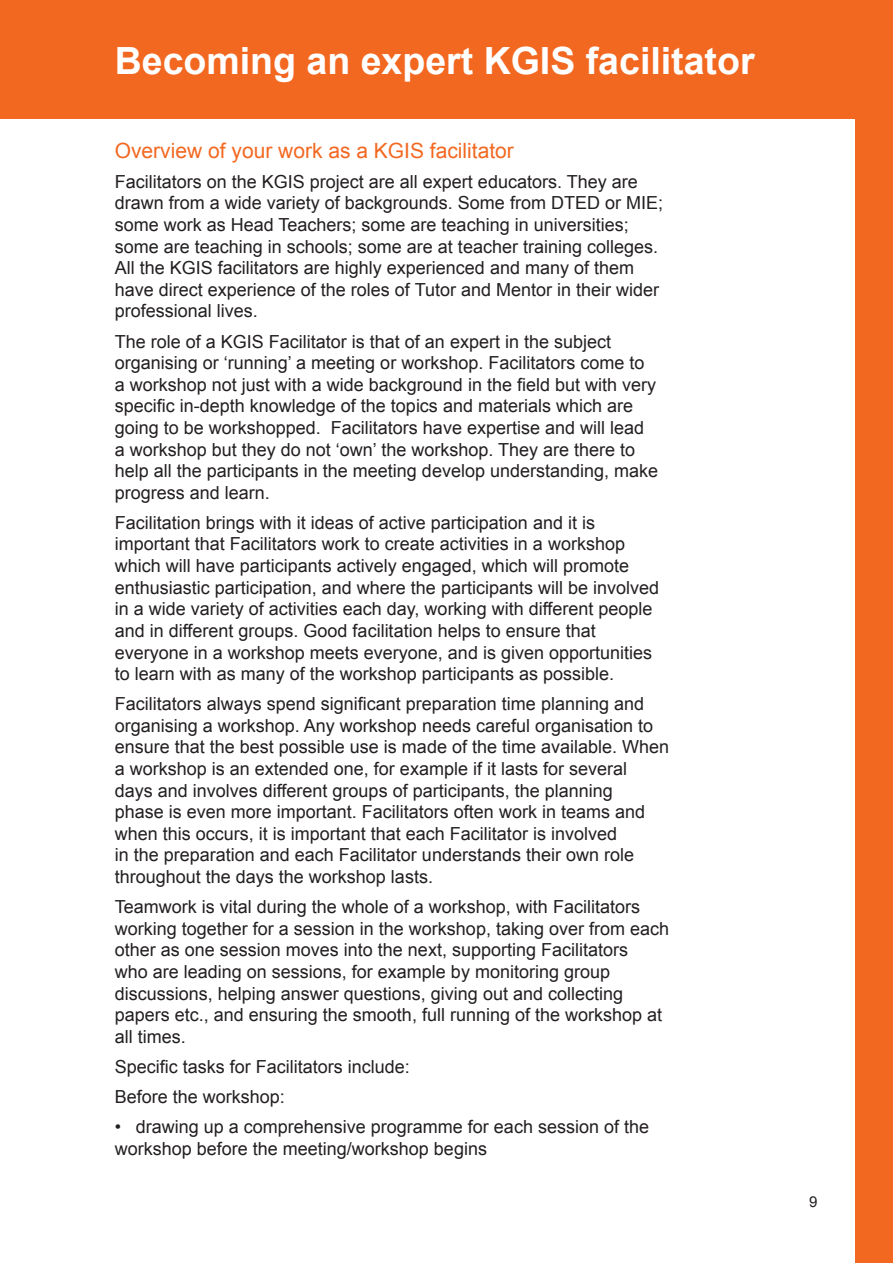
<style>
.page{position:relative;width:893px;height:1263px;background:#fff}
.page>*{position:absolute;margin:0;border:0;box-sizing:border-box;transform-origin:0 0}
.t1{font:700 37.5px "Arial";color:#fff}
.t2{font:21px "Arial";color:#f36821}
.t3{font:18px/21.6px "Arial";color:#231f20}
.t4{font:15px "Arial";color:#231f20}
</style>
<div class="page">
<div style="left:855px;top:0;width:38px;height:1263px;background:#f36821"></div>
<div style="left:0;top:1px;width:893px;height:117px;background:#f36821"></div>
<h1 class="t1" style="left:115px;top:36px;width:641px">Becoming an expert KGIS facilitator</h1>
<p class="t2" style="left:115px;top:137px;width:401px">Overview of your work as a KGIS facilitator</p>
<p class="t3" style="left:115px;top:171px;width:550px">Facilitators on the KGIS project are all expert educators. They are drawn from a wide variety of backgrounds. Some from DTED or MIE; some work as Head Teachers; some are teaching in universities; some are teaching in schools; some are at teacher training colleges.<br>All the KGIS facilitators are highly experienced and many of them have direct experience of the roles of Tutor and Mentor in their wider professional lives.</p>
<p class="t3" style="left:115px;top:331px;width:545px">The role of a KGIS Facilitator is that of an expert in the subject organising or ‘running’ a meeting or workshop. Facilitators come to a workshop not just with a wide background in the field but with very specific in-depth knowledge of the topics and materials which are going to be workshopped. Facilitators have expertise and will lead a workshop but they do not ‘own’ the workshop. They are there to help all the participants in the meeting develop understanding, make progress and learn.</p>
<p class="t3" style="left:115px;top:512px;width:546px">Facilitation brings with it ideas of active participation and it is important that Facilitators work to create activities in a workshop which will have participants actively engaged, which will promote enthusiastic participation, and where the participants will be involved in a wide variety of activities each day, working with different people and in different groups. Good facilitation helps to ensure that everyone in a workshop meets everyone, and is given opportunities to learn with as many of the workshop participants as possible.</p>
<p class="t3" style="left:115px;top:693px;width:556px">Facilitators always spend significant preparation time planning and organising a workshop. Any workshop needs careful organisation to ensure that the best possible use is made of the time available. When a workshop is an extended one, for example if it lasts for several days and involves different groups of participants, the planning<br>phase is even more important. Facilitators often work in teams and when this occurs, it is important that each Facilitator is involved<br>in the preparation and each Facilitator understands their own role throughout the days the workshop lasts.</p>
<p class="t3" style="left:115px;top:896px;width:556px">Teamwork is vital during the whole of a workshop, with Facilitators working together for a session in the workshop, taking over from each other as one session moves into the next, supporting Facilitators<br>who are leading on sessions, for example by monitoring group discussions, helping answer questions, giving out and collecting papers etc., and ensuring the smooth, full running of the workshop at all times.</p>
<p class="t3" style="left:115px;top:1052px;width:297px;line-height:30.2px">Specific tasks for Facilitators include:<br>Before the workshop:</p>
<p class="t3" style="left:115px;top:1116px;width:536px">• drawing up a comprehensive programme for each session of the workshop before the meeting/workshop begins</p>
<p class="t4" style="left:809px;top:1192px;width:10px">9</p>
</div>
